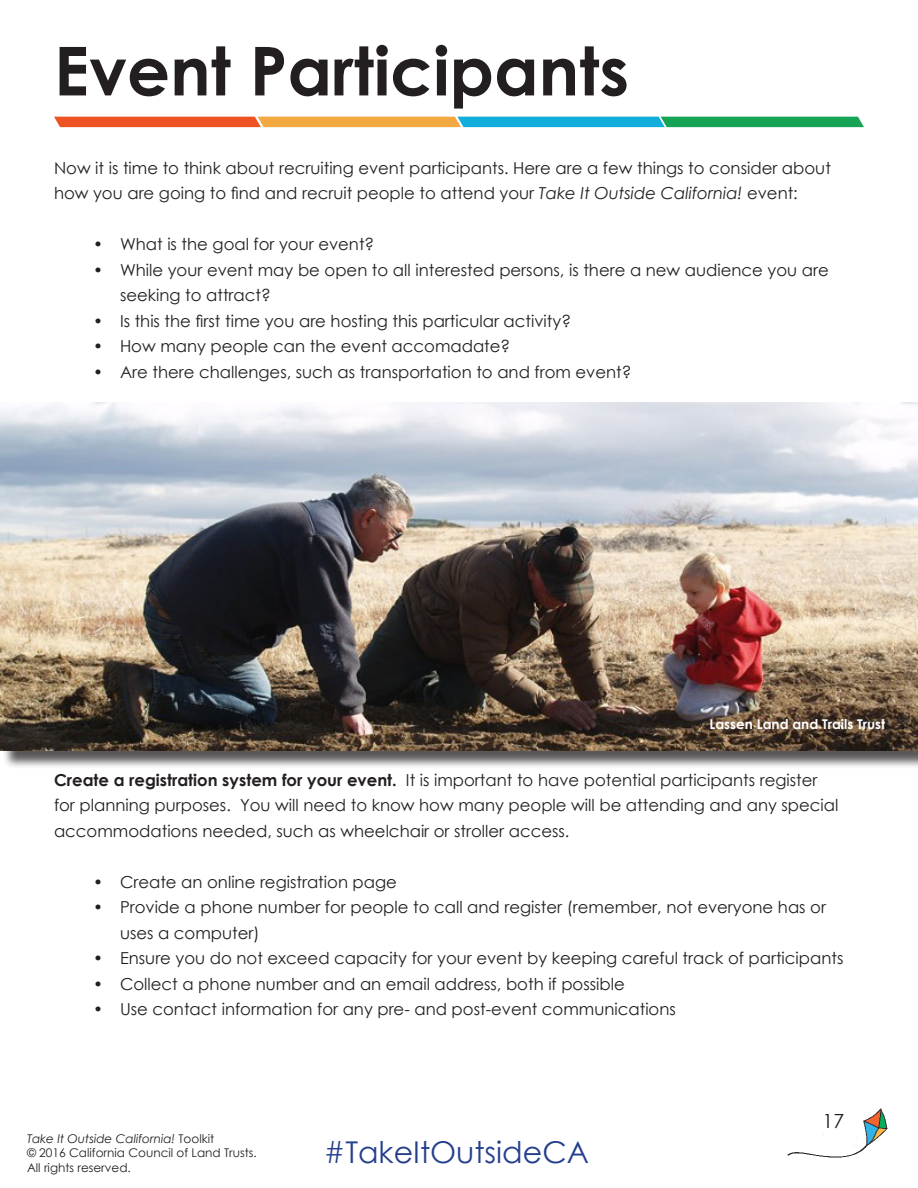
<style>
.page{position:relative;width:918px;height:1188px;background:#fff}
.page>*{position:absolute;margin:0;border:0;box-sizing:border-box;transform-origin:0 0}
.t1{font:700 67.5px "Century Gothic";color:#231f20}
.t2{font:30px "Century Gothic";color:#253f8e}
.t3{font:19.5px "Century Gothic";color:#231f20}
.t4{font:16.5px/25.5px "Century Gothic";color:#231f20}
.t5{font:700 13.5px "Century Gothic";color:#fff}
.t6{font:12px/14.4px "Century Gothic";color:#231f20}
.s1{font-style:italic}
.s2{font-weight:700}
</style>
<div class="page">
<img style="left:787px;top:1108px;width:101px;height:50px">
<div style="left:2px;top:405px;width:916px;height:365px;background:#231f20;opacity:.75"></div>
<img style="left:0;top:403px;width:918px;height:348px">
<div style="left:57px;top:117px;width:201px;height:10px;background:#ee5423"></div>
<div style="left:460px;top:117px;width:202px;height:10px;background:#11aedb"></div>
<div style="left:261px;top:117px;width:197px;height:10px;background:#f3a942"></div>
<div style="left:664px;top:117px;width:197px;height:10px;background:#17a356"></div>
<h1 class="t1" style="left:54px;top:20px;width:577px">Event Participants</h1>
<p class="t4" style="left:54px;top:155px;width:778px">Now it is time to think about recruiting event participants. Here are a few things to consider about how you are going to find and recruit people to attend your <span class="s1">Take It Outside California!</span> event:</p>
<p class="t4" style="left:93px;top:231px;width:283px">• What is the goal for your event?</p>
<p class="t4" style="left:120px;top:257px;width:710px;text-indent:-27px">• While your event may be open to all interested persons, is there a new audience you are seeking to attract?</p>
<p class="t4" style="left:93px;top:308px;width:480px">• Is this the first time you are hosting this particular activity?</p>
<p class="t4" style="left:93px;top:333px;width:419px">• How many people can the event accomadate?</p>
<p class="t4" style="left:93px;top:359px;width:540px">• Are there challenges, such as transportation to and from event?</p>
<p class="t5" style="left:709px;top:714px;width:177px">Lassen Land and Trails Trust</p>
<p class="t4" style="left:54px;top:767px;width:786px"><span class="s2">Create a registration system for your event.</span> It is important to have potential participants register for planning purposes. You will need to know how many people will be attending and any special accommodations needed, such as wheelchair or stroller access.</p>
<p class="t4" style="left:93px;top:869px;width:306px">• Create an online registration page</p>
<p class="t4" style="left:120px;top:894px;width:708px;text-indent:-27px">• Provide a phone number for people to call and register (remember, not everyone has or uses a computer)</p>
<p class="t4" style="left:93px;top:945px;width:752px">• Ensure you do not exceed capacity for your event by keeping careful track of participants</p>
<p class="t4" style="left:93px;top:971px;width:533px">• Collect a phone number and an email address, both if possible</p>
<p class="t4" style="left:93px;top:996px;width:584px">• Use contact information for any pre- and post-event communications</p>
<p class="t6" style="left:27px;top:1131px;width:231px"><span class="s1">Take It Outside California!</span> Toolkit<br>© 2016 California Council of Land Trusts.<br>All rights reserved.</p>
<h2 class="t2" style="left:324px;top:1131px;width:267px">#TakeItOutsideCA</h2>
<p class="t3" style="left:823px;top:1107px;width:23px">17</p>
</div>
